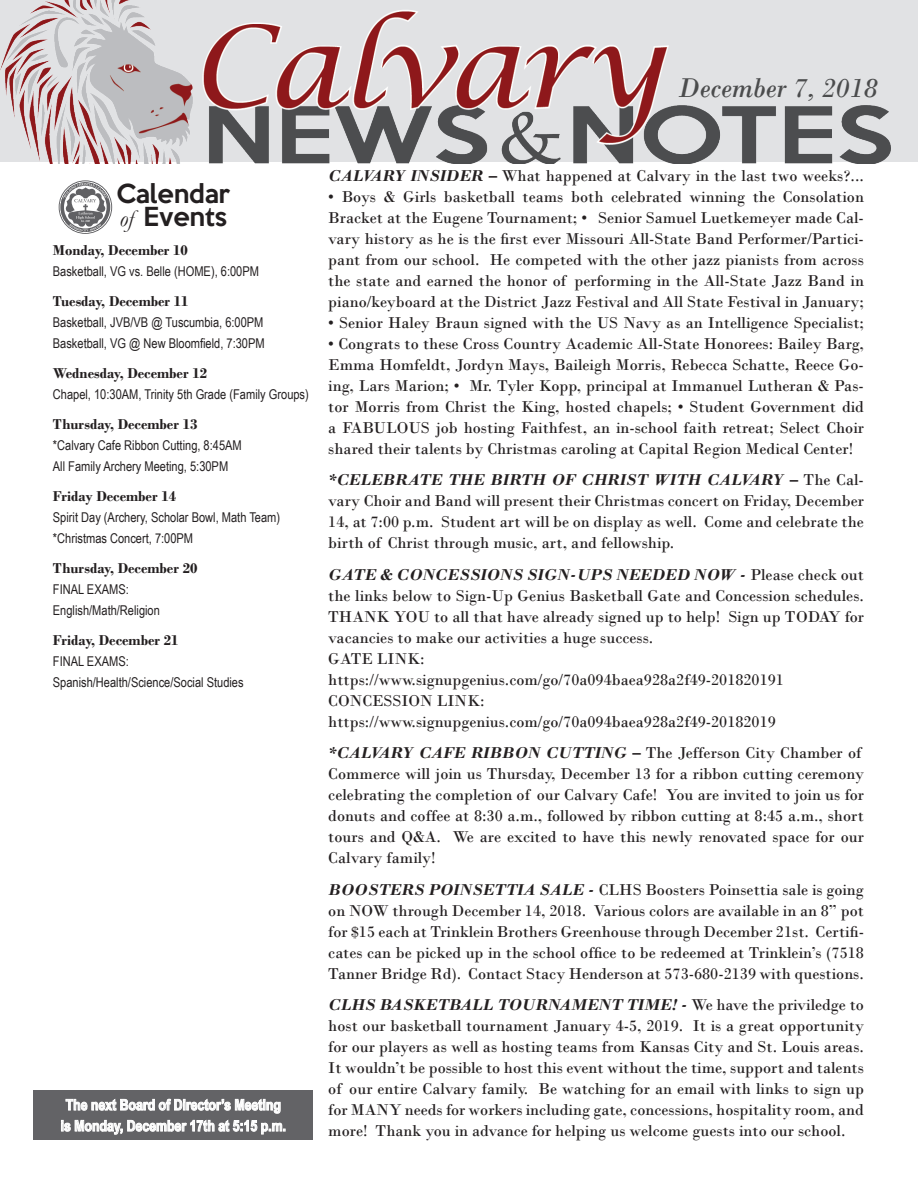
<style>
.page{position:relative;width:918px;height:1188px;background:#fff}
.page>*{position:absolute;margin:0;border:0;box-sizing:border-box;transform-origin:0 0}
.Article_Title{font:italic 28.5px "Bodoni";color:#4b4c4d}
.Article_Title-2{font:500 24px "Keep Calm";color:#231f20}
.t1{font:16.5px/21px "Bodoni";color:#231f20;text-align:justify}
.t2{font:700 15px "Bodoni";color:#231f20}
.Article_Title-3{font:700 15px "Arial Narrow";color:#fff}
.t3{font:13.5px "Arial Narrow";color:#231f20}
.s1{font-family:"Garamond";font-weight:400;font-style:italic}
.s2{font-weight:700;font-style:italic}
</style>
<div class="page">
<div style="left:0;top:0;width:918px;height:162px;background:#e1e2e4"></div>
<svg style="left:59px;top:180px;width:53px;height:54px"></svg>
<div style="left:33px;top:1090px;width:280px;height:50px;background:#636366"></div>
<svg style="left:61px;top:1098px;width:224px;height:37px"></svg>
<img style="left:0;top:0;width:891px;height:164px">
<p class="Article_Title" style="left:678px;top:71px;width:201px">December 7, 2018</p>
<p class="Article_Title-2" style="left:117px;top:173px;width:115px">Calendar</p>
<p class="Article_Title-2" style="left:120px;top:196px;width:109px"><span class="s1">of</span> Events</p>
<p class="t2" style="left:53px;top:241px;width:137px">Monday, December 10</p>
<p class="t3" style="left:53px;top:261px;width:208px">Basketball, VG vs. Belle (HOME), 6:00PM</p>
<p class="t2" style="left:53px;top:292px;width:137px">Tuesday, December 11</p>
<p class="t3" style="left:53px;top:312px;width:212px">Basketball, JVB/VB @ Tuscumbia, 6:00PM</p>
<p class="t3" style="left:53px;top:333px;width:213px">Basketball, VG @ New Bloomfield, 7:30PM</p>
<p class="t2" style="left:53px;top:364px;width:156px">Wednesday, December 12</p>
<p class="t3" style="left:53px;top:384px;width:257px">Chapel, 10:30AM, Trinity 5th Grade (Family Groups)</p>
<p class="t2" style="left:53px;top:415px;width:146px">Thursday, December 13</p>
<p class="t3" style="left:53px;top:435px;width:190px">*Calvary Cafe Ribbon Cutting, 8:45AM</p>
<p class="t3" style="left:53px;top:456px;width:177px">All Family Archery Meeting, 5:30PM</p>
<p class="t2" style="left:53px;top:487px;width:125px">Friday December 14</p>
<p class="t3" style="left:53px;top:507px;width:229px">Spirit Day (Archery, Scholar Bowl, Math Team)</p>
<p class="t3" style="left:53px;top:528px;width:142px">*Christmas Concert, 7:00PM</p>
<p class="t2" style="left:53px;top:559px;width:146px">Thursday, December 20</p>
<p class="t3" style="left:53px;top:579px;width:77px">FINAL EXAMS:</p>
<p class="t3" style="left:53px;top:600px;width:109px">English/Math/Religion</p>
<p class="t2" style="left:53px;top:631px;width:127px">Friday, December 21</p>
<p class="t3" style="left:53px;top:651px;width:77px">FINAL EXAMS:</p>
<p class="t3" style="left:53px;top:672px;width:192px">Spanish/Health/Science/Social Studies</p>
<p class="Article_Title-3" style="left:66px;top:1093px;width:217px">The next Board of Director’s Meeting</p>
<p class="Article_Title-3" style="left:61px;top:1114px;width:227px">is Monday, December 17th at 5:15 p.m.</p>
<p class="t1" style="left:328px;top:165px;width:537px"><span class="s2">CALVARY INSIDER –</span> What happened at Calvary in the last two weeks?...</p>
<p class="t1" style="left:328px;top:186px;width:537px">• Boys &amp; Girls basketball teams both celebrated winning the Consolation Bracket at the Eugene Tournament; • Senior Samuel Luetkemeyer made Cal&shy;vary history as he is the first ever Missouri All-State Band Performer/Partici&shy;pant from our school. He competed with the other jazz pianists from across the state and earned the honor of performing in the All-State Jazz Band in piano/keyboard at the District Jazz Festival and All State Festival in January;</p>
<p class="t1" style="left:328px;top:312px;width:537px">• Senior Haley Braun signed with the US Navy as an Intelligence Specialist;</p>
<p class="t1" style="left:328px;top:333px;width:537px">• Congrats to these Cross Country Academic All-State Honorees: Bailey Barg, Emma Homfeldt, Jordyn Mays, Baileigh Morris, Rebecca Schatte, Reece Go&shy;ing, Lars Marion; • Mr. Tyler Kopp, principal at Immanuel Lutheran &amp; Pas&shy;tor Morris from Christ the King, hosted chapels; • Student Government did a FABULOUS job hosting Faithfest, an in-school faith retreat; Select Choir shared their talents by Christmas caroling at Capital Region Medical Center!</p>
<p class="t1" style="left:328px;top:469px;width:537px"><span class="s2">*CELEBRATE THE BIRTH OF CHRIST WITH CALVARY –</span> The Cal&shy;vary Choir and Band will present their Christmas concert on Friday, December 14, at 7:00 p.m. Student art will be on display as well. Come and celebrate the birth of Christ through music, art, and fellowship.</p>
<p class="t1" style="left:328px;top:564px;width:537px"><span class="s2">GATE &amp; CONCESSIONS SIGN-UPS NEEDED NOW -</span> Please check out the links below to Sign-Up Genius Basketball Gate and Concession schedules.<br>THANK YOU to all that have already signed up to help! Sign up TODAY for vacancies to make our activities a huge success.</p>
<p class="t1" style="left:328px;top:648px;width:98px">GATE LINK:</p>
<p class="t1" style="left:328px;top:669px;width:457px">https://www.signupgenius.com/go/70a094baea928a2f49-201820191</p>
<p class="t1" style="left:328px;top:690px;width:158px">CONCESSION LINK:</p>
<p class="t1" style="left:328px;top:711px;width:449px">https://www.signupgenius.com/go/70a094baea928a2f49-20182019</p>
<p class="t1" style="left:328px;top:742px;width:537px;text-align:left"><span class="s2">*CALVARY CAFE RIBBON CUTTING –</span> The Jefferson City Chamber of Commerce will join us Thursday, December 13 for a ribbon cutting ceremony celebrating the completion of our Calvary Cafe! You are invited to join us for donuts and coffee at 8:30 a.m., followed by ribbon cutting at 8:45 a.m., short tours and Q&amp;A. We are excited to have this newly renovated space for our Calvary family!</p>
<p class="t1" style="left:328px;top:879px;width:537px"><span class="s2">BOOSTERS POINSETTIA SALE -</span> CLHS Boosters Poinsettia sale is going on NOW through December 14, 2018. Various colors are available in an 8” pot for $15 each at Trinklein Brothers Greenhouse through December 21st. Certifi&shy;cates can be picked up in the school office to be redeemed at Trinklein’s (7518<br>Tanner Bridge Rd). Contact Stacy Henderson at 573-680-2139 with questions.</p>
<p class="t1" style="left:328px;top:994px;width:537px"><span class="s2">CLHS BASKETBALL TOURNAMENT TIME! -</span> We have the priviledge to host our basketball tournament January 4-5, 2019. It is a great opportunity for our players as well as hosting teams from Kansas City and St. Louis areas.<br>It wouldn’t be possible to host this event without the time, support and talents of our entire Calvary family. Be watching for an email with links to sign up for MANY needs for workers including gate, concessions, hospitality room, and more! Thank you in advance for helping us welcome guests into our school.</p>
</div>
